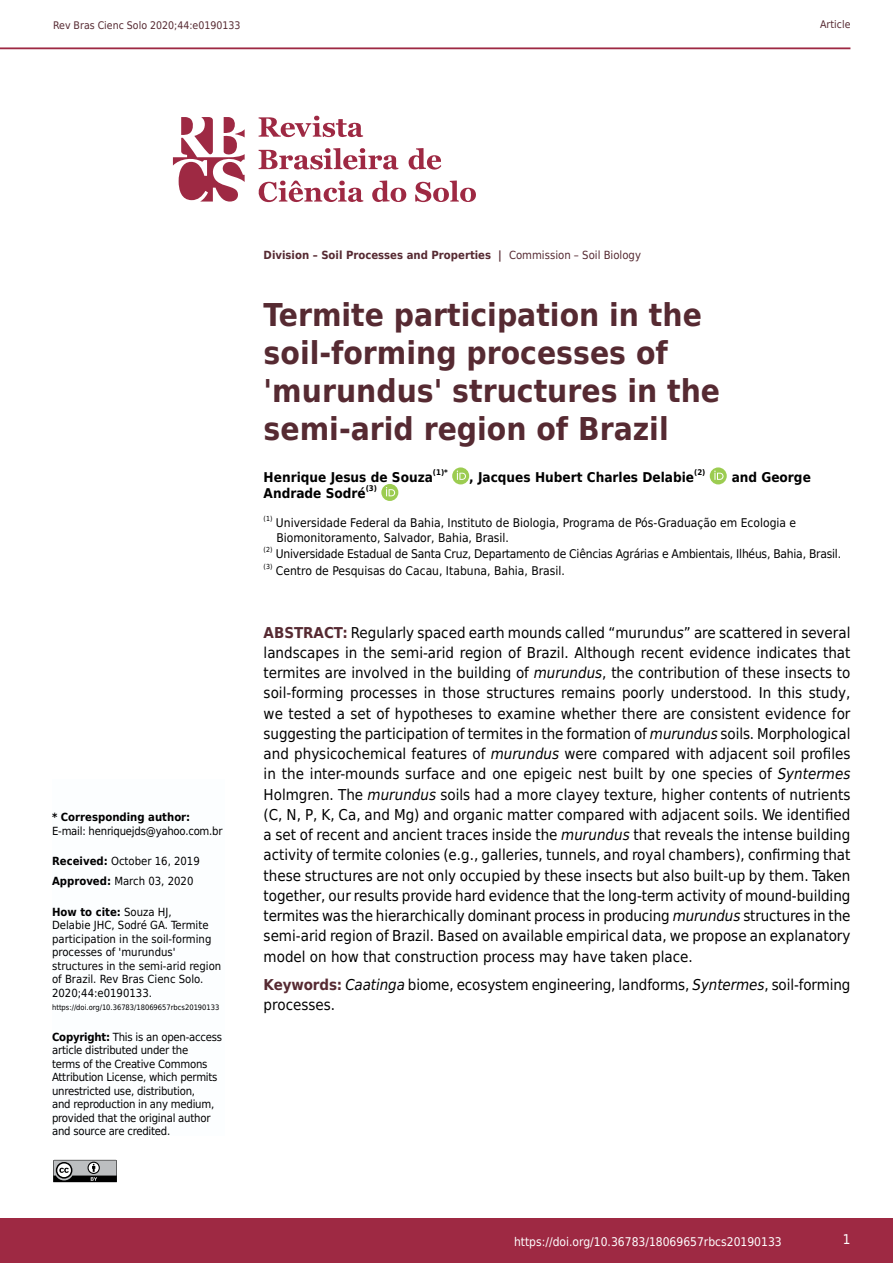
<style>
.page{position:relative;width:893px;height:1263px;background:#fff}
.page>*{position:absolute;margin:0;border:0;box-sizing:border-box;transform-origin:0 0}
.t1{font:700 31.5px/37.8px "DejaVu Sans Condensed";color:#562a32}
.t2{font:15px/20.2px "DejaVu Sans Condensed";color:#000;text-align:justify}
.t3{font:700 13.5px "DejaVu Sans Condensed";color:#000}
.t4{font:13.5px "DejaVu Sans Condensed";color:#fff}
.t5{font:12px/14.4px "DejaVu Sans Condensed";color:#000}
.t6{font:12px "DejaVu Sans Condensed";letter-spacing:-.02em;color:#000}
.t7{font:12px "DejaVu Sans Condensed";color:#fff}
.t8{font:11.25px/13.5px "DejaVu Sans Condensed";letter-spacing:-.02em;color:#000}
.t9{font:11.25px/13.5px "DejaVu Sans Condensed";color:#000}
.t10{font:700 11.25px "DejaVu Sans Condensed";color:#562a32}
.t11{font:700 11.25px "DejaVu Sans Condensed";color:#000}
.t12{font:10.5px "DejaVu Sans Condensed";color:#562a32}
.t13{font:700 7.8px "DejaVu Sans Condensed";color:#000}
.t14{font:7.5px "DejaVu Sans Condensed";color:#000}
.t15{font:6.9px "DejaVu Sans Condensed";color:#000}
.s1{font-weight:400}
.s2{font-weight:700}
.s3{font-weight:700;color:#562a32}
.s4{font-style:italic}
</style>
<div class="page">
<hr style="left:0;top:47px;width:850px;height:2px;background:#9e2943">
<svg style="left:53px;top:1160px;width:64px;height:22px"></svg>
<div style="left:0;top:1218px;width:893px;height:45px;background:#9e2943"></div>
<svg style="left:452px;top:467px;width:17px;height:17px"></svg>
<svg style="left:457px;top:470px;width:9px;height:10px"></svg>
<div style="left:710px;top:467px;width:17px;height:17px;background:#9ccc51;border-radius:50%"></div>
<svg style="left:714px;top:470px;width:9px;height:10px"></svg>
<svg style="left:381px;top:484px;width:17px;height:17px"></svg>
<svg style="left:386px;top:487px;width:9px;height:9px"></svg>
<svg style="left:173px;top:115px;width:303px;height:88px"></svg>
<p class="t12" style="left:53px;top:17px;width:189px">Rev Bras Cienc Solo 2020;44:e0190133</p>
<p class="t12" style="left:820px;top:16px;width:32px">Article</p>
<p class="t10" style="left:264px;top:246px;width:379px">Division – Soil Processes and Properties | <span class="s1">Commission – Soil Biology</span></p>
<p class="t11" style="left:52px;top:808px;width:140px">* Corresponding author:</p>
<p class="t8" style="left:52px;top:824px;width:172px">E-mail: henriquejds@yahoo.com.br</p>
<p class="t9" style="left:52px;top:851px;width:149px;line-height:20px"><span class="s2">Received:</span> October 16, 2019<br><span class="s2">Approved:</span> March 03, 2020</p>
<p class="t9" style="left:52px;top:905px;width:171px"><span class="s2">How to cite:</span> Souza HJ,<br>Delabie JHC, Sodré GA. Termite participation in the soil-forming processes of 'murundus' structures in the semi-arid region of Brazil. Rev Bras Cienc Solo.<br>2020;44:e0190133.</p>
<p class="t14" style="left:52px;top:1002px;width:169px">https://doi.org/10.36783/18069657rbcs20190133</p>
<p class="t8" style="left:52px;top:1030px;width:172px"><span class="s2">Copyright:</span> This is an open-access article distributed under the<br>terms of the Creative Commons<br>Attribution License, which permits unrestricted use, distribution,<br>and reproduction in any medium, provided that the original author and source are credited.</p>
<h1 class="t1" style="left:264px;top:295px;width:458px">Termite participation in the soil-forming processes of 'murundus' structures in the semi-arid region of Brazil</h1>
<p class="t3" style="left:264px;top:466px;width:171px">Henrique Jesus de Souza</p>
<p class="t13" style="left:433px;top:466px;width:17px">(1)*</p>
<p class="t3" style="left:469px;top:466px;width:226px">, Jacques Hubert Charles Delabie</p>
<p class="t13" style="left:694px;top:466px;width:13px">(2)</p>
<p class="t3" style="left:732px;top:466px;width:81px">and George</p>
<p class="t3" style="left:264px;top:482px;width:104px">Andrade Sodré</p>
<p class="t13" style="left:366px;top:482px;width:13px">(3)</p>
<p class="t15" style="left:264px;top:513px;width:10px">(1)</p>
<p class="t5" style="left:276px;top:516px;width:522px">Universidade Federal da Bahia, Instituto de Biologia, Programa de Pós-Graduação em Ecologia e<br>Biomonitoramento, Salvador, Bahia, Brasil.</p>
<p class="t15" style="left:264px;top:544px;width:10px">(2)</p>
<p class="t6" style="left:276px;top:544px;width:567px">Universidade Estadual de Santa Cruz, Departamento de Ciências Agrárias e Ambientais, Ilhéus, Bahia, Brasil.</p>
<p class="t15" style="left:264px;top:561px;width:10px">(3)</p>
<p class="t5" style="left:276px;top:563px;width:290px">Centro de Pesquisas do Cacau, Itabuna, Bahia, Brasil.</p>
<p class="t2" style="left:264px;top:622px;width:588px"><span class="s3">ABSTRACT:</span> Regularly spaced earth mounds called “murundu<span class="s4">s</span>” are scattered in several landscapes in the semi-arid region of Brazil. Although recent evidence indicates that termites are involved in the building of <span class="s4">murundus</span>, the contribution of these insects to soil-forming processes in those structures remains poorly understood. In this study, we tested a set of hypotheses to examine whether there are consistent evidence for suggesting the participation of termites in the formation of <span class="s4">murundus</span> soils. Morphological and physicochemical features of <span class="s4">murundus</span> were compared with adjacent soil profiles in the inter-mounds surface and one epigeic nest built by one species of <span class="s4">Syntermes </span>Holmgren. The <span class="s4">murundus</span> soils had a more clayey texture, higher contents of nutrients (C, N, P, K, Ca, and Mg) and organic matter compared with adjacent soils. We identified a set of recent and ancient traces inside the <span class="s4">murundus</span> that reveals the intense building activity of termite colonies (e.g., galleries, tunnels, and royal chambers), confirming that these structures are not only occupied by these insects but also built-up by them. Taken together, our results provide hard evidence that the long-term activity of mound-building termites was the hierarchically dominant process in producing <span class="s4">murundus</span> structures in the semi-arid region of Brazil. Based on available empirical data, we propose an explanatory model on how that construction process may have taken place.</p>
<p class="t2" style="left:264px;top:975px;width:588px;line-height:19.8px"><span class="s3">Keywords:</span> <span class="s4">Caatinga</span> biome, ecosystem engineering, landforms, <span class="s4">Syntermes</span>, soil-forming processes.</p>
<p class="t7" style="left:514px;top:1231px;width:269px">https://doi.org/10.36783/18069657rbcs20190133</p>
<p class="t4" style="left:843px;top:1228px;width:9px">1</p>
</div>
